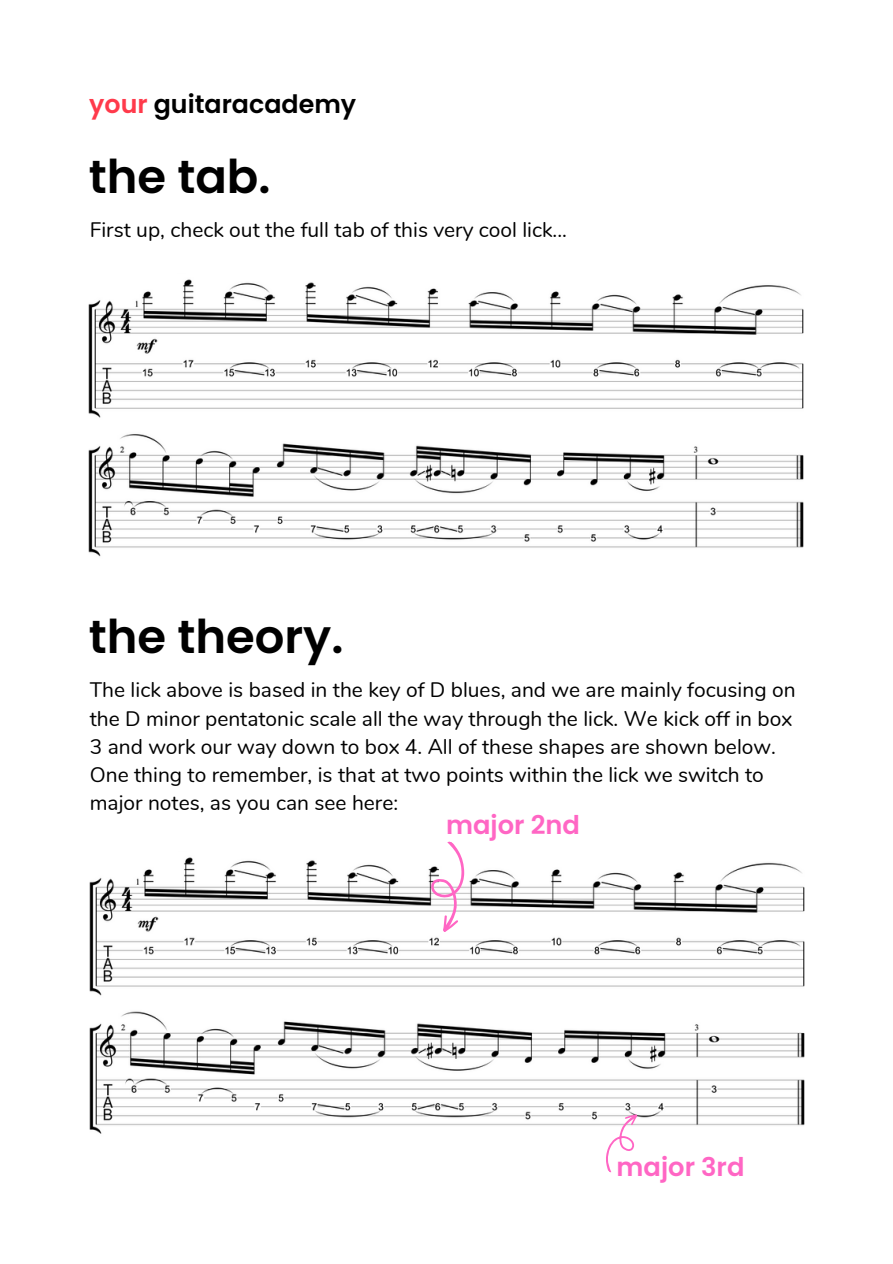
<style>
.page{position:relative;width:893px;height:1264px;background:#fff}
.page>*{position:absolute;margin:0;border:0;box-sizing:border-box;transform-origin:0 0}
.t1{font:600 46.5px "Poppins";color:#000}
.t2{font:600 25.8px "Poppins";color:#ff66c4}
.t3{font:600 25.35px "Poppins";color:#000}
.t4{font:21px/28px "Nunito";color:#000}
.s1{color:#ff3a4b}
</style>
<div class="page">
<img style="left:89px;top:279px;width:714px;height:278px">
<img style="left:90px;top:857px;width:714px;height:277px">
<svg style="left:416px;top:841px;width:63px;height:94px"></svg>
<svg style="left:593px;top:1110px;width:59px;height:63px"></svg>
<p class="t3" style="left:89px;top:86px;width:268px"><span class="s1">your</span> guitaracademy</p>
<h1 class="t1" style="left:89px;top:144px;width:183px">the tab.</h1>
<p class="t4" style="left:90px;top:216px;width:478px">First up, check out the full tab of this very cool lick...</p>
<h1 class="t1" style="left:89px;top:604px;width:256px">the theory.</h1>
<p class="t4" style="left:90px;top:676px;width:707px">The lick above is based in the key of D blues, and we are mainly focusing on the D minor pentatonic scale all the way through the lick. We kick off in box 3 and work our way down to box 4. All of these shapes are shown below.<br>One thing to remember, is that at two points within the lick we switch to major notes, as you can see here:</p>
<p class="t2" style="left:446px;top:807px;width:135px">major 2nd</p>
<p class="t2" style="left:616px;top:1148px;width:129px">major 3rd</p>
</div>
